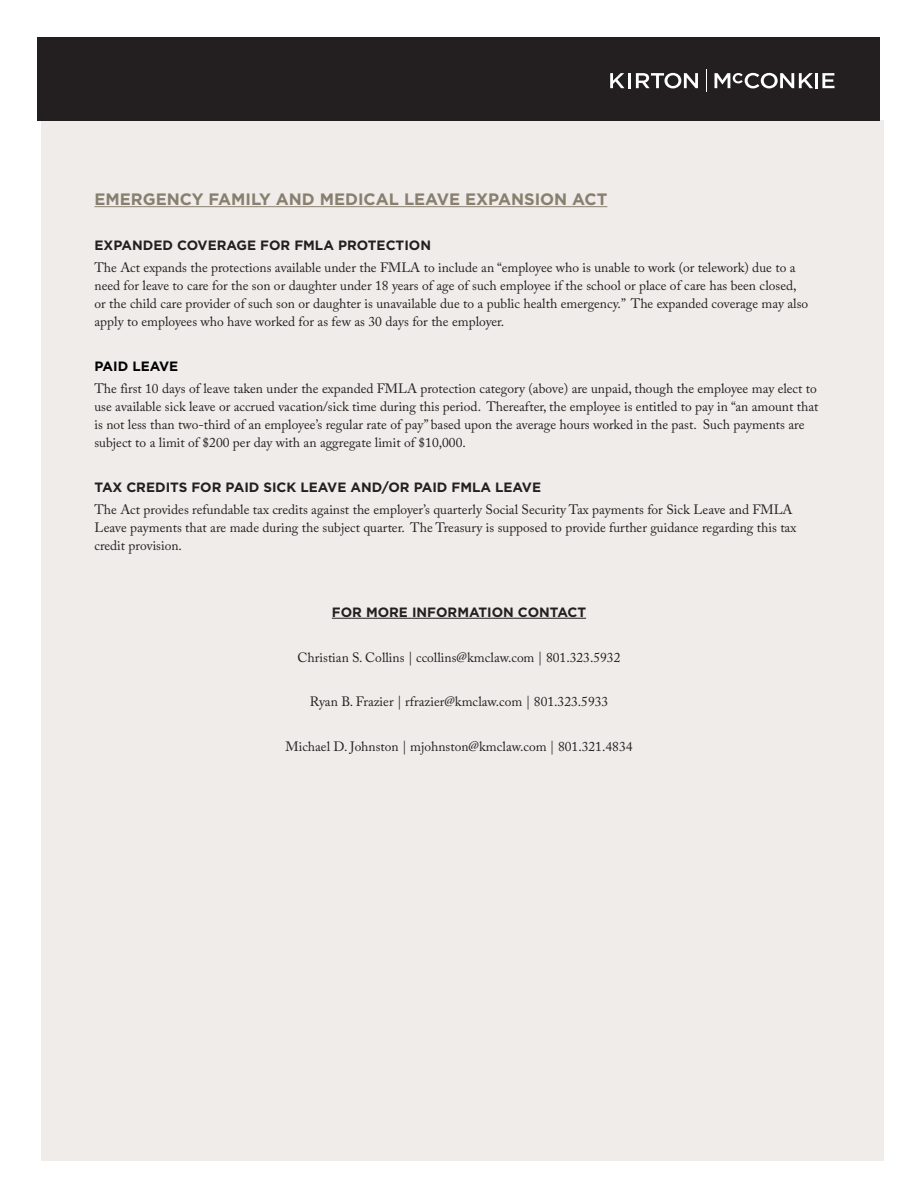
<style>
.page{position:relative;width:918px;height:1188px;background:#fff}
.page>*{position:absolute;margin:0;border:0;box-sizing:border-box;transform-origin:0 0}
.t1{font:700 16.5px "Gotham";color:#887f6f}
.t2{font:13.5px/18px "Adobe Caslon Pro";color:#231f20}
.t3{font:700 13.5px "Gotham";color:#231f20}
.t4{font:700 13.5px "Gotham";color:#000}
</style>
<div class="page">
<div style="left:41px;top:121px;width:843px;height:1040px;background:#efece9"></div>
<div style="left:38px;top:38px;width:842px;height:83px;background:#231f20"></div>
<svg style="left:610px;top:73px;width:15px;height:15px"></svg>
<svg style="left:636px;top:73px;width:62px;height:15px"></svg>
<hr style="left:815px;top:73px;width:3px;height:15px;background:#fff">
<svg style="left:822px;top:73px;width:13px;height:15px"></svg>
<hr style="left:628px;top:73px;width:3px;height:15px;background:#fff">
<svg style="left:715px;top:73px;width:98px;height:15px"></svg>
<svg style="left:706px;top:69px;width:1px;height:23px"></svg>
<hr style="left:94px;top:206px;width:513px;height:1px;background:#887f6f">
<hr style="left:332px;top:618px;width:254px;height:1px;background:#231f20">
<p class="t1" style="left:94px;top:188px;width:514px">EMERGENCY FAMILY AND MEDICAL LEAVE EXPANSION ACT</p>
<p class="t3" style="left:94px;top:236px;width:338px">EXPANDED COVERAGE FOR FMLA PROTECTION</p>
<p class="t2" style="left:94px;top:258px;width:715px">The Act expands the protections available under the FMLA to include an “employee who is unable to work (or telework) due to a need for leave to care for the son or daughter under 18 years of age of such employee if the school or place of care has been closed, or the child care provider of such son or daughter is unavailable due to a public health emergency.” The expanded coverage may also apply to employees who have worked for as few as 30 days for the employer.</p>
<p class="t4" style="left:94px;top:357px;width:85px">PAID LEAVE</p>
<p class="t2" style="left:94px;top:379px;width:725px">The first 10 days of leave taken under the expanded FMLA protection category (above) are unpaid, though the employee may elect to use available sick leave or accrued vacation/sick time during this period. Thereafter, the employee is entitled to pay in “an amount that is not less than two-third of an employee’s regular rate of pay” based upon the average hours worked in the past. Such payments are subject to a limit of $200 per day with an aggregate limit of $10,000.</p>
<p class="t3" style="left:94px;top:478px;width:448px">TAX CREDITS FOR PAID SICK LEAVE AND/OR PAID FMLA LEAVE</p>
<p class="t2" style="left:94px;top:500px;width:703px">The Act provides refundable tax credits against the employer’s quarterly Social Security Tax payments for Sick Leave and FMLA<br>Leave payments that are made during the subject quarter. The Treasury is supposed to provide further guidance regarding this tax credit provision.</p>
<p class="t3" style="left:332px;top:603px;width:256px">FOR MORE INFORMATION CONTACT</p>
<p class="t2" style="left:298px;top:648px;width:324px">Christian S. Collins | ccollins@kmclaw.com | 801.323.5932</p>
<p class="t2" style="left:310px;top:693px;width:300px">Ryan B. Frazier | rfrazier@kmclaw.com | 801.323.5933</p>
<p class="t2" style="left:285px;top:737px;width:349px">Michael D. Johnston | mjohnston@kmclaw.com | 801.321.4834</p>
</div>
